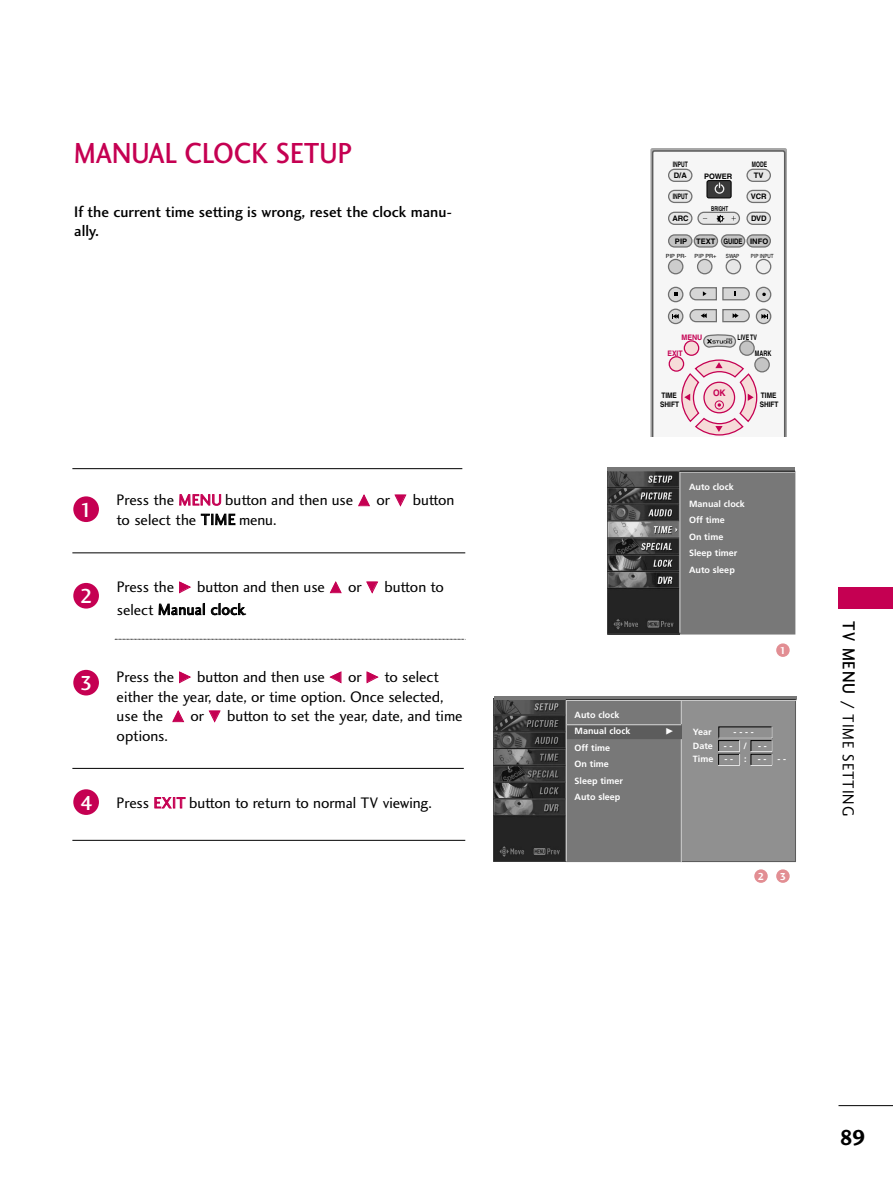
<style>
.page{position:relative;width:893px;height:1190px;background:#fff}
.page>*{position:absolute;margin:0;border:0;box-sizing:border-box;transform-origin:0 0}
.t1{font:30px "Charlotte Sans Medium Plain";color:#c50052;scale:.9 1}
.t2{font:22.5px "Charlotte Sans Bold Plain";color:#000}
.t3{font:21px "Charlotte Sans Medium Plain";color:#fff}
.t4{font:16.5px "Charlotte Sans Book Plain";letter-spacing:.06em;color:#000;scale:.9 1}
.t5{font:15.75px/19.5px "Charlotte Sans Book Plain";letter-spacing:-.005em;color:#000}
.t6{font:15.75px/19.5px "Charlotte Sans Medium Plain";color:#000}
.t7{font:10.5px "Charlotte Sans Bold Plain";color:#fff}
.t8{font:700 9px/16.5px "Frutiger";color:#fff}
.t9{font:700 9px "Helvetica";color:#c50052;scale:.94 1}
.t10{font:700 7.5px "Helvetica";color:#000}
.t11{font:700 7.5px/9px "Helvetica";color:#000;scale:.87 1}
.t12{font:700 7.5px "Helvetica";color:#000;scale:.67 1}
.t13{font:700 7.5px "Helvetica";color:#000;scale:.7 1}
.t14{font:700 7.5px "Helvetica";color:#c50052;scale:.92 1}
.t15{font:700 7.5px "Helvetica";color:#000;scale:.73 1}
.t16{font:700 7.5px "Helvetica";color:#c50052;scale:.94 1}
.t17{font:7.5px "FZDING33";color:#fff}
.t18{font:700 6.6px "Helvetica";color:#000;scale:.67 1}
.t19{font:5.7px "Helvetica";color:#000}
.t20{font:5.7px "Helvetica";color:#000;scale:.82 1}
.s1{color:#c50052}
.s2{font-family:"FZDING33";font-size:12px;color:#c50052}
.s3{font-family:"Charlotte Sans Medium Plain";font-size:18px}
</style>
<div class="page">
<div style="left:838px;top:587px;width:54px;height:21px;background:#c50052"></div>
<hr style="left:838px;top:1105px;width:54px;height:1px;background:#000">
<svg style="left:115px;top:639px;width:351px;height:1px"></svg>
<hr style="left:72px;top:840px;width:393px;height:1px;background:#000">
<hr style="left:72px;top:468px;width:390px;height:1px;background:#000">
<hr style="left:72px;top:552px;width:393px;height:1px;background:#000">
<hr style="left:72px;top:768px;width:392px;height:1px;background:#000">
<div style="left:566px;top:700px;width:114px;height:161px;background:#787878"></div>
<div style="left:565px;top:699px;width:116px;height:163px;border:1px solid #787878"></div>
<div style="left:681px;top:700px;width:114px;height:161px;background:#909090"></div>
<div style="left:680px;top:699px;width:116px;height:163px;border:1px solid #5c5c5c"></div>
<hr style="left:681px;top:700px;width:1px;height:162px;background:#dedede">
<div style="left:566px;top:724px;width:115px;height:14px;background:#5c5c5c"></div>
<hr style="left:567px;top:724px;width:114px;height:1px;background:#dedede">
<hr style="left:566px;top:738px;width:116px;height:1px;background:#5c5c5c">
<img style="left:493px;top:698px;width:72px;height:163px">
<div style="left:718px;top:726px;width:54px;height:12px;border:1px solid #000"></div>
<hr style="left:718px;top:737px;width:54px;height:1px;background:#fff">
<svg style="left:718px;top:740px;width:22px;height:26px"></svg>
<svg style="left:750px;top:726px;width:22px;height:40px"></svg>
<hr style="left:566px;top:700px;width:1px;height:161px;background:#dedede">
<hr style="left:494px;top:696px;width:302px;height:3px;background:#787878">
<hr style="left:566px;top:699px;width:229px;height:1px;background:#000">
<hr style="left:566px;top:700px;width:230px;height:1px;background:#dedede">
<div style="left:680px;top:472px;width:114px;height:162px;background:#787878"></div>
<div style="left:680px;top:472px;width:115px;height:162px;border:1px solid #787878"></div>
<img style="left:607px;top:471px;width:72px;height:163px">
<hr style="left:607px;top:468px;width:188px;height:3px;background:#787878">
<hr style="left:679px;top:471px;width:1px;height:161px;background:#dedede">
<hr style="left:679px;top:471px;width:116px;height:1px;background:#000">
<div style="left:73px;top:583px;width:26px;height:25px;background:#c50052;border-radius:50%"></div>
<div style="left:73px;top:670px;width:26px;height:25px;background:#c50052;border-radius:50%"></div>
<div style="left:73px;top:789px;width:26px;height:26px;background:#c50052;border-radius:50%"></div>
<div style="left:73px;top:496px;width:26px;height:26px;background:#c50052;border-radius:50%"></div>
<svg style="left:650px;top:148px;width:137px;height:288px"></svg>
<div style="left:754px;top:869px;width:13px;height:13px;background:#e28e93;border-radius:50%"></div>
<div style="left:776px;top:869px;width:13px;height:13px;background:#e28e93;border-radius:50%"></div>
<div style="left:776px;top:643px;width:13px;height:14px;background:#e28e93;border-radius:50%"></div>
<h1 class="t1" style="left:74px;top:142px;width:310px">MANUAL CLOCK SETUP</h1>
<p class="t6" style="left:74px;top:203px;width:379px">If the current time setting is wrong, reset the clock manu&shy;ally.</p>
<h3 class="t3" style="left:80px;top:501px;width:14px">1</h3>
<h3 class="t3" style="left:80px;top:588px;width:14px">2</h3>
<h3 class="t3" style="left:80px;top:675px;width:14px">3</h3>
<h3 class="t3" style="left:80px;top:794px;width:14px">4</h3>
<p class="t5" style="left:117px;top:490px;width:339px">Press the <span class="s1">MENU</span> button and then use <span class="s2">D</span> or <span class="s2">E</span> button to select the TIME menu.</p>
<p class="t5" style="left:117px;top:576px;width:329px;line-height:22.2px">Press the <span class="s2">G</span> button and then use <span class="s2">D</span> or <span class="s2">E</span> button to select Manual clock.</p>
<p class="t5" style="left:117px;top:667px;width:347px">Press the <span class="s2">G</span> button and then use <span class="s2">F</span> or <span class="s2">G</span> to select either the year, date, or time option. Once selected, use the <span class="s2">D</span> or <span class="s2">E</span> button to set the year, date, and time options.</p>
<p class="t5" style="left:117px;top:793px;width:316px">Press <span class="s1">EXIT</span> button to return to normal TV viewing.</p>
<p class="t12" style="left:672px;top:162px;width:24px">INPUT</p>
<p class="t12" style="left:751px;top:162px;width:24px">MODE</p>
<p class="t10" style="left:673px;top:173px;width:15px">D/A</p>
<p class="t10" style="left:753px;top:173px;width:11px">TV</p>
<p class="t12" style="left:672px;top:194px;width:24px">INPUT</p>
<p class="t10" style="left:704px;top:173px;width:30px">POWER</p>
<p class="t10" style="left:750px;top:194px;width:17px">VCR</p>
<p class="t18" style="left:711px;top:207px;width:27px">BRIGHT</p>
<p class="t10" style="left:672px;top:215px;width:18px">ARC</p>
<p class="t10" style="left:751px;top:216px;width:17px">DVD</p>
<p class="t10" style="left:675px;top:238px;width:95px">PIP TEXT GUIDE INFO</p>
<p class="t19" style="left:666px;top:254px;width:22px">PIP PR-</p>
<p class="t19" style="left:694px;top:254px;width:23px">PIP PR+</p>
<p class="t20" style="left:726px;top:254px;width:18px">SWAP</p>
<p class="t20" style="left:751px;top:254px;width:29px">PIP INPUT</p>
<p class="t16" style="left:681px;top:334px;width:24px">MENU</p>
<p class="t13" style="left:737px;top:334px;width:29px">LIVE TV</p>
<p class="t14" style="left:667px;top:350px;width:18px">EXIT</p>
<p class="t15" style="left:754px;top:350px;width:24px">MARK</p>
<p class="t9" style="left:713px;top:390px;width:15px">OK</p>
<p class="t11" style="left:660px;top:391px;width:23px">TIME<br>SHIFT</p>
<p class="t11" style="left:759px;top:391px;width:23px">TIME<br>SHIFT</p>
<p class="t8" style="left:574px;top:707px;width:57px">Auto clock<br>Manual clock</p>
<p class="t8" style="left:574px;top:740px;width:50px">Off time<br>On time<br>Sleep timer<br>Auto sleep</p>
<p class="t8" style="left:689px;top:479px;width:57px">Auto clock<br>Manual clock<br>Off time<br>On time<br>Sleep timer<br>Auto sleep</p>
<p class="t7" style="left:779px;top:644px;width:8px">1</p>
<p class="t17" style="left:666px;top:728px;width:9px">G</p>
<p class="t8" style="left:693px;top:724px;width:20px">Year</p>
<p class="t8" style="left:693px;top:726px;width:95px;line-height:13.5px;text-indent:41px">- - - -<br>Date - - / - -<br>Time - - : - - - -</p>
<p class="t7" style="left:757px;top:870px;width:8px">2</p>
<p class="t7" style="left:779px;top:870px;width:8px">3</p>
<p class="t4" style="left:858px;top:621px;width:217px;rotate:90deg"><span class="s3">TV MENU /</span> TIME SETTING</p>
<h2 class="t2" style="left:839px;top:1123px;width:28px">89</h2>
</div>
